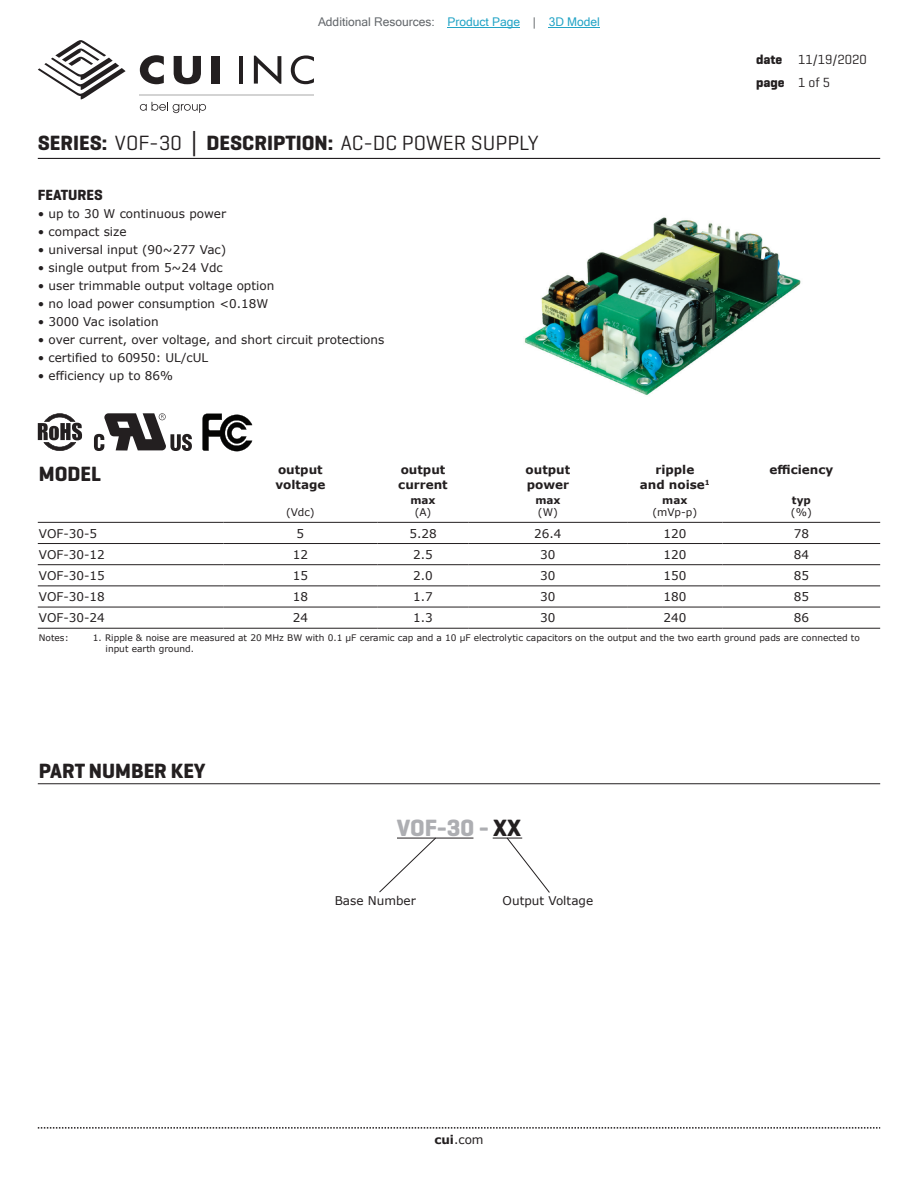
<style>
.page{position:relative;width:918px;height:1188px;background:#fff}
.page>*{position:absolute;margin:0;border:0;box-sizing:border-box;transform-origin:0 0}
.t1{font:700 24px "Geogrotesque";color:#adaeb2}
.t2{font:21px "Geogrotesque";color:#231f20}
.t3{font:700 21px "Geogrotesque";color:#231f20}
.t4{font:700 15px "Geogrotesque";color:#231f20}
.t5{font:13.5px/22.5px "Geogrotesque";color:#231f20}
.t6{font:12px "Verdana";color:#231f20}
.t7{font:700 12px/14.4px "Verdana";color:#231f20}
.t8{font:12px "Microsoft Sans Serif";color:#63676b}
.t9{font:10.5px "Verdana";color:#231f20}
.t10{font:700 10.5px "Verdana";color:#231f20}
.t11{font:9px/10.8px "Verdana";color:#231f20}
.s1{color:#23a4c6}
.s2{font-weight:700}
.s3{font-family:"Verdana";font-weight:700}
.s4{color:#231f20}
</style>
<div class="page">
<hr style="left:38px;top:158px;width:842px;height:1px;background:#231f20">
<svg style="left:38px;top:40px;width:88px;height:60px"></svg>
<hr style="left:239px;top:56px;width:4px;height:28px;background:#231f20">
<svg style="left:254px;top:56px;width:27px;height:28px"></svg>
<svg style="left:291px;top:55px;width:23px;height:29px"></svg>
<svg style="left:140px;top:55px;width:24px;height:29px"></svg>
<svg style="left:174px;top:56px;width:27px;height:28px"></svg>
<div style="left:211px;top:56px;width:8px;height:28px;background:#231f20"></div>
<svg style="left:140px;top:102px;width:66px;height:11px"></svg>
<hr style="left:140px;top:95px;width:174px;height:1px;background:#231f20">
<svg style="left:38px;top:1127px;width:842px;height:2px"></svg>
<hr style="left:38px;top:783px;width:842px;height:1px;background:#231f20">
<hr style="left:397px;top:838px;width:76px;height:1px;background:#231f20">
<svg style="left:379px;top:837px;width:58px;height:56px"></svg>
<svg style="left:493px;top:837px;width:57px;height:56px"></svg>
<img style="left:524px;top:217px;width:277px;height:178px">
<hr style="left:38px;top:522px;width:185px;height:1px;background:#231f20">
<hr style="left:223px;top:522px;width:154px;height:1px;background:#231f20">
<hr style="left:377px;top:522px;width:92px;height:1px;background:#231f20">
<hr style="left:469px;top:522px;width:158px;height:1px;background:#231f20">
<hr style="left:627px;top:522px;width:96px;height:1px;background:#231f20">
<hr style="left:723px;top:522px;width:157px;height:1px;background:#231f20">
<hr style="left:38px;top:543px;width:185px;height:1px;background:#231f20">
<hr style="left:223px;top:543px;width:154px;height:1px;background:#231f20">
<hr style="left:377px;top:543px;width:92px;height:1px;background:#231f20">
<hr style="left:469px;top:543px;width:158px;height:1px;background:#231f20">
<hr style="left:627px;top:543px;width:96px;height:1px;background:#231f20">
<hr style="left:723px;top:543px;width:157px;height:1px;background:#231f20">
<hr style="left:38px;top:564px;width:185px;height:1px;background:#231f20">
<hr style="left:223px;top:564px;width:154px;height:1px;background:#231f20">
<hr style="left:377px;top:564px;width:92px;height:1px;background:#231f20">
<hr style="left:469px;top:564px;width:158px;height:1px;background:#231f20">
<hr style="left:627px;top:564px;width:96px;height:1px;background:#231f20">
<hr style="left:723px;top:564px;width:157px;height:1px;background:#231f20">
<hr style="left:38px;top:586px;width:185px;height:1px;background:#231f20">
<hr style="left:223px;top:586px;width:154px;height:1px;background:#231f20">
<hr style="left:377px;top:586px;width:92px;height:1px;background:#231f20">
<hr style="left:469px;top:586px;width:158px;height:1px;background:#231f20">
<hr style="left:627px;top:586px;width:96px;height:1px;background:#231f20">
<hr style="left:723px;top:586px;width:157px;height:1px;background:#231f20">
<hr style="left:38px;top:607px;width:185px;height:1px;background:#231f20">
<hr style="left:223px;top:607px;width:154px;height:1px;background:#231f20">
<hr style="left:377px;top:607px;width:92px;height:1px;background:#231f20">
<hr style="left:469px;top:607px;width:158px;height:1px;background:#231f20">
<hr style="left:627px;top:607px;width:96px;height:1px;background:#231f20">
<hr style="left:723px;top:607px;width:157px;height:1px;background:#231f20">
<hr style="left:38px;top:628px;width:185px;height:1px;background:#231f20">
<hr style="left:223px;top:628px;width:154px;height:1px;background:#231f20">
<hr style="left:377px;top:628px;width:92px;height:1px;background:#231f20">
<hr style="left:469px;top:628px;width:158px;height:1px;background:#231f20">
<hr style="left:627px;top:628px;width:96px;height:1px;background:#231f20">
<hr style="left:723px;top:628px;width:157px;height:1px;background:#231f20">
<svg style="left:94px;top:413px;width:98px;height:38px"></svg>
<svg style="left:38px;top:413px;width:44px;height:38px"></svg>
<svg style="left:202px;top:414px;width:50px;height:37px"></svg>
<hr style="left:448px;top:27px;width:72px;height:1px;background:#23a4c6">
<hr style="left:549px;top:27px;width:51px;height:1px;background:#23a4c6">
<p class="t8" style="left:318px;top:15px;width:283px">Additional Resources: <span class="s1">Product Page</span> | <span class="s1">3D Model</span></p>
<h2 class="t2" style="left:38px;top:130px;width:502px"><span class="s2">SERIES:</span> VOF-30 <span class="s3">│</span> <span class="s2">DESCRIPTION:</span> AC-DC POWER SUPPLY</h2>
<p class="t4" style="left:38px;top:186px;width:67px">FEATURES</p>
<p class="t6" style="left:38px;top:206px;width:190px">• up to 30 W continuous power</p>
<p class="t6" style="left:38px;top:224px;width:90px">• compact size</p>
<p class="t6" style="left:38px;top:242px;width:190px">• universal input (90~277 Vac)</p>
<p class="t6" style="left:38px;top:260px;width:187px">• single output from 5~24 Vdc</p>
<p class="t6" style="left:38px;top:278px;width:238px">• user trimmable output voltage option</p>
<p class="t6" style="left:38px;top:296px;width:232px">• no load power consumption &lt;0.18W</p>
<p class="t6" style="left:38px;top:314px;width:123px">• 3000 Vac isolation</p>
<p class="t6" style="left:38px;top:332px;width:348px">• over current, over voltage, and short circuit protections</p>
<p class="t6" style="left:38px;top:350px;width:172px">• certified to 60950: UL/cUL</p>
<p class="t6" style="left:38px;top:368px;width:137px">• efficiency up to 86%</p>
<p class="t5" style="left:756px;top:48px;width:112px"><span class="s2">date</span> 11/19/2020 <span class="s2">page</span> 1 of 5</p>
<h2 class="t3" style="left:39px;top:461px;width:64px">MODEL</h2>
<p class="t7" style="left:275px;top:462px;width:51px">output voltage</p>
<p class="t7" style="left:398px;top:462px;width:51px">output current</p>
<p class="t7" style="left:526px;top:462px;width:46px">output power</p>
<p class="t7" style="left:640px;top:462px;width:72px;text-align:center">ripple<br>and noise<sup>1</sup></p>
<p class="t7" style="left:770px;top:462px;width:65px">efficiency</p>
<p class="t9" style="left:286px;top:505px;width:30px">(Vdc)</p>
<p class="t10" style="left:792px;top:492px;width:20px">typ</p>
<p class="t9" style="left:791px;top:505px;width:22px">(%)</p>
<p class="t10" style="left:410px;top:492px;width:27px">max</p>
<p class="t9" style="left:415px;top:505px;width:18px">(A)</p>
<p class="t10" style="left:535px;top:492px;width:27px">max</p>
<p class="t9" style="left:538px;top:505px;width:21px">(W)</p>
<p class="t10" style="left:662px;top:492px;width:27px">max</p>
<p class="t9" style="left:652px;top:505px;width:46px">(mVp-p)</p>
<p class="t6" style="left:39px;top:525px;width:60px">VOF-30-5</p>
<p class="t6" style="left:297px;top:525px;width:9px">5</p>
<p class="t6" style="left:409px;top:525px;width:29px">5.28</p>
<p class="t6" style="left:534px;top:525px;width:29px">26.4</p>
<p class="t6" style="left:663px;top:525px;width:24px">120</p>
<p class="t6" style="left:794px;top:525px;width:17px">78</p>
<p class="t6" style="left:39px;top:546px;width:67px">VOF-30-12</p>
<p class="t6" style="left:293px;top:546px;width:17px">12</p>
<p class="t6" style="left:413px;top:546px;width:21px">2.5</p>
<p class="t6" style="left:540px;top:546px;width:17px">30</p>
<p class="t6" style="left:663px;top:546px;width:24px">120</p>
<p class="t6" style="left:794px;top:546px;width:17px">84</p>
<p class="t6" style="left:39px;top:567px;width:67px">VOF-30-15</p>
<p class="t6" style="left:293px;top:567px;width:17px">15</p>
<p class="t6" style="left:413px;top:567px;width:21px">2.0</p>
<p class="t6" style="left:540px;top:567px;width:17px">30</p>
<p class="t6" style="left:663px;top:567px;width:24px">150</p>
<p class="t6" style="left:794px;top:567px;width:17px">85</p>
<p class="t6" style="left:39px;top:588px;width:67px">VOF-30-18</p>
<p class="t6" style="left:293px;top:588px;width:17px">18</p>
<p class="t6" style="left:413px;top:588px;width:21px">1.7</p>
<p class="t6" style="left:540px;top:588px;width:17px">30</p>
<p class="t6" style="left:663px;top:588px;width:24px">180</p>
<p class="t6" style="left:794px;top:588px;width:17px">85</p>
<p class="t6" style="left:39px;top:610px;width:67px">VOF-30-24</p>
<p class="t6" style="left:293px;top:610px;width:17px">24</p>
<p class="t6" style="left:413px;top:610px;width:21px">1.3</p>
<p class="t6" style="left:540px;top:610px;width:17px">30</p>
<p class="t6" style="left:663px;top:610px;width:24px">240</p>
<p class="t6" style="left:794px;top:610px;width:17px">86</p>
<p class="t11" style="left:39px;top:632px;width:31px">Notes:</p>
<p class="t11" style="left:106px;top:632px;width:756px;text-indent:-13px">1. Ripple &amp; noise are measured at 20 MHz BW with 0.1 μF ceramic cap and a 10 μF electrolytic capacitors on the output and the two earth ground pads are connected to input earth ground.</p>
<h2 class="t3" style="left:39px;top:758px;width:168px">PART NUMBER KEY</h2>
<h1 class="t1" style="left:397px;top:813px;width:126px">VOF-30 - <span class="s4">XX</span></h1>
<p class="t6" style="left:335px;top:892px;width:83px">Base Number</p>
<p class="t6" style="left:503px;top:893px;width:92px">Output Voltage</p>
<p class="t6" style="left:434px;top:1131px;width:51px"><span class="s2">cui</span>.com</p>
</div>
